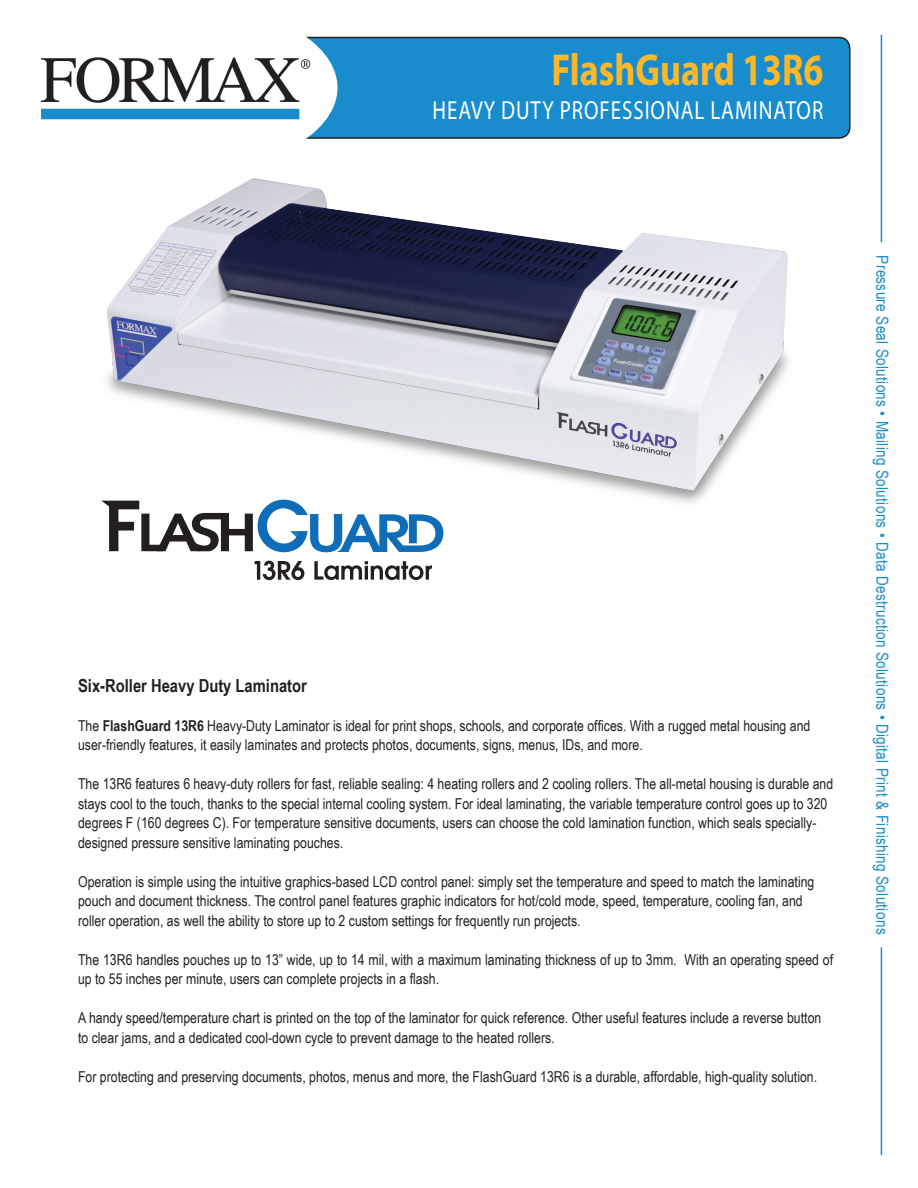
<style>
.page{position:relative;width:918px;height:1188px;background:#fff}
.page>*{position:absolute;margin:0;border:0;box-sizing:border-box;transform-origin:0 0}
.t1{font:700 45px "Myriad Pro";color:#fcb828;scale:.8 1}
.t2{font:26.25px "Myriad Pro";letter-spacing:.045em;color:#fff;scale:.8 1}
.t3{font:700 18px "Arial Narrow";color:#231f20}
.t4{font:16.5px "Arial Narrow";letter-spacing:.02em;color:#198ccd}
.t5{font:15px/19.5px "Arial Narrow";color:#231f20}
.s1{font-weight:700}
</style>
<div class="page">
<img style="left:107px;top:178px;width:682px;height:325px">
<div style="left:43px;top:38px;width:807px;height:100px;background:#198ccd;border-radius:11px"></div>
<div style="left:42px;top:37px;width:809px;height:102px;border:2px solid #231f20;border-radius:11px"></div>
<div style="left:0;top:0;width:338px;height:176px;background:#fff;border-radius:50%"></div>
<img style="left:41px;top:57px;width:270px;height:63px">
<hr style="left:881px;top:35px;width:1px;height:1120px;background:#198ccd">
<div style="left:864px;top:242px;width:35px;height:705px;background:#fff"></div>
<svg style="left:101px;top:500px;width:342px;height:52px"></svg>
<svg style="left:255px;top:561px;width:49px;height:19px"></svg>
<svg style="left:314px;top:561px;width:118px;height:19px"></svg>
<p class="t1" style="left:551px;top:41px;width:342px">FlashGuard 13R6</p>
<p class="t2" style="left:433px;top:94px;width:490px">HEAVY DUTY PROFESSIONAL LAMINATOR</p>
<p class="t3" style="left:78px;top:672px;width:230px">Six-Roller Heavy Duty Laminator</p>
<p class="t5" style="left:78px;top:715px;width:734px">The <span class="s1">FlashGuard 13R6</span> Heavy-Duty Laminator is ideal for print shops, schools, and corporate offices. With a rugged metal housing and user-friendly features, it easily laminates and protects photos, documents, signs, menus, IDs, and more.</p>
<p class="t5" style="left:78px;top:774px;width:757px">The 13R6 features 6 heavy-duty rollers for fast, reliable sealing: 4 heating rollers and 2 cooling rollers. The all-metal housing is durable and stays cool to the touch, thanks to the special internal cooling system. For ideal laminating, the variable temperature control goes up to 320 degrees F (160 degrees C). For temperature sensitive documents, users can choose the cold lamination function, which seals specially&shy;designed pressure sensitive laminating pouches.</p>
<p class="t5" style="left:78px;top:871px;width:738px">Operation is simple using the intuitive graphics-based LCD control panel: simply set the temperature and speed to match the laminating pouch and document thickness. The control panel features graphic indicators for hot/cold mode, speed, temperature, cooling fan, and roller operation, as well the ability to store up to 2 custom settings for frequently run projects.</p>
<p class="t5" style="left:78px;top:949px;width:757px">The 13R6 handles pouches up to 13” wide, up to 14 mil, with a maximum laminating thickness of up to 3mm. With an operating speed of up to 55 inches per minute, users can complete projects in a flash.</p>
<p class="t5" style="left:78px;top:1008px;width:745px">A handy speed/temperature chart is printed on the top of the laminator for quick reference. Other useful features include a reverse button to clear jams, and a dedicated cool-down cycle to prevent damage to the heated rollers.</p>
<p class="t5" style="left:78px;top:1066px;width:741px">For protecting and preserving documents, photos, menus and more, the FlashGuard 13R6 is a durable, affordable, high-quality solution.</p>
<p class="t4" style="left:895px;top:255px;width:680px;rotate:90deg">Pressure Seal Solutions • Mailing Solutions • Data Destruction Solutions • Digital Print &amp; Finishing Solutions</p>
</div>
